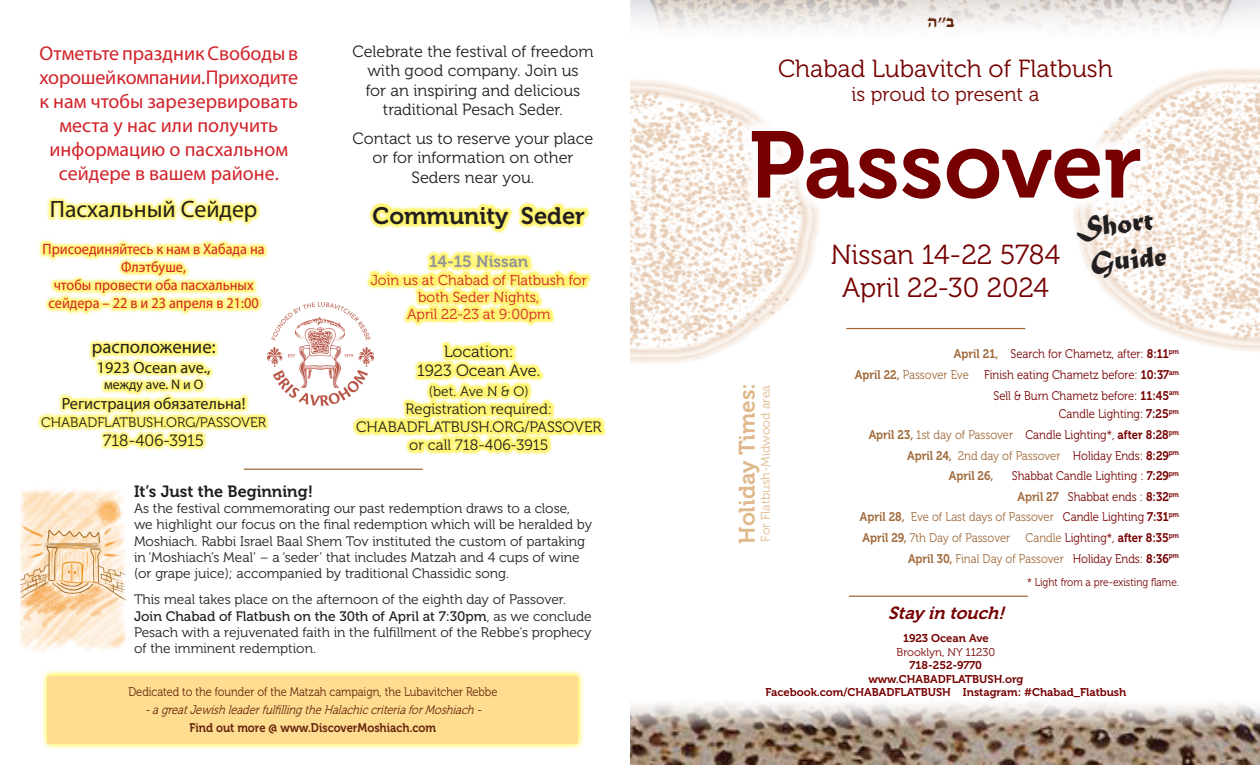
<style>
.page{position:relative;width:1260px;height:765px;background:#fff}
.page>*{position:absolute;margin:0;border:0;box-sizing:border-box;transform-origin:0 0}
.t1{font:93.75px "Museo 700";color:#760000}
.t2{font:30px/36px "Matura MT Script Capitals";color:#231f20;text-align:center}
.t3{font:27.5px/33px "Museo 300";color:#760000;text-align:center}
.t4{font:24.75px "Museo 300";color:#760000}
.t5{font:23.75px "Myriad Pro";color:#231f20}
.t6{font:23.75px "Museo 700";color:#231f20}
.t7{font:22.5px "Museo 700";color:#dfb98c}
.t8{font:20px/24px "Myriad Pro";color:#d1232a;text-align:center}
.t9{font:20px "Museo 300";color:#760000}
.t10{font:18.75px "Myriad Pro";color:#231f20}
.t11{font:700 17.62px "David";color:#64250c}
.t12{font:italic 17.5px "Museo 700";color:#760000}
.t13{font:16.25px/19.5px "Museo 300";color:#231f20;text-align:center}
.t14{font:16.25px "Myriad Pro";color:#231f20}
.t15{font:16.25px "Museo 700";color:#231f20}
.t16{font:16.25px "Museo 700";color:#939598}
.t17{font:15px/18px "Myriad Pro";color:#d1232a;text-align:center;scale:.95 1}
.t18{font:15px/18px "Museo 300";color:#231f20;text-align:center}
.t19{font:14.38px/17.2px "Museo 300";color:#d1232a;text-align:center}
.t20{font:13.75px/16.2px "Museo 300";color:#231f20}
.t21{font:13.75px "Museo 500";color:#231f20}
.t22{font:13.75px "Myriad Pro";color:#231f20}
.t23{font:12.5px/20.6px "Museo 300";color:#760000;text-align:right;scale:.9 1}
.t24{font:12.5px "Museo 300";color:#64250c;scale:.88 1}
.t25{font:italic 12.5px "Museo 300";color:#64250c;scale:.88 1}
.t26{font:12.5px "Museo 700";color:#64250c;scale:.9 1}
.t27{font:12.5px "Museo 300";color:#dfb98c}
.t28{font:12.5px "Museo 700";color:#a06939;scale:.9 1}
.t29{font:11.25px/13.5px "Museo 700";color:#760000;text-align:center}
.t30{font:11.25px "Museo 300";color:#760000;scale:.9 1}
.t31{font:11.25px "Museo 300";color:#760000}
.s1{font-family:"Museo 300"}
.s2{font-family:"Museo 700";color:#a06939}
.s3{font-family:"Museo 700"}
.s4{color:#a06939}
.s5{color:#9f6b3a}
</style>
<div class="page">
<img style="left:1138px;top:69px;width:122px;height:282px">
<img style="left:630px;top:80px;width:218px;height:283px">
<img style="left:631px;top:0;width:629px;height:28px">
<img style="left:631px;top:703px;width:629px;height:62px">
<div style="left:737px;top:44px;width:418px;height:274px;background:#fff"></div>
<hr style="left:846px;top:328px;width:179px;height:1px;background:#a06939">
<hr style="left:849px;top:596px;width:179px;height:1px;background:#a06939">
<img style="left:21px;top:489px;width:105px;height:164px">
<svg style="left:42px;top:670px;width:542px;height:79px"></svg>
<div style="left:48px;top:676px;width:530px;height:67px;background:#fedc90"></div>
<svg style="left:37px;top:197px;width:233px;height:253px"></svg>
<svg style="left:352px;top:202px;width:254px;height:252px"></svg>
<img style="left:268px;top:302px;width:105px;height:103px">
<hr style="left:244px;top:469px;width:179px;height:1px;background:#a06939">
<h3 class="t8" style="left:40px;top:41px;width:260px">Отметьте праздник Свободы в хорошей компании. Приходите к нам чтобы зарезервировать места у нас или получить информацию о пасхальном сейдере в вашем районе.</h3>
<h3 class="t5" style="left:50px;top:195px;width:209px">Пасхальный Cейдер</h3>
<p class="t17" style="left:43px;top:240px;width:235px">Присоединяйтесь к нам в Хабада на<br>Флэтбуше,<br>чтобы провести оба пасхальных сейдера – 22 в и 23 апреля в 21:00</p>
<h3 class="t10" style="left:92px;top:335px;width:125px">расположение:</h3>
<p class="t14" style="left:97px;top:357px;width:115px">1923 Ocean ave.,</p>
<p class="t22" style="left:104px;top:376px;width:101px">между ave. N и О</p>
<p class="t14" style="left:62px;top:393px;width:185px">Регистрация обязательна!</p>
<p class="t20" style="left:41px;top:414px;width:226px">CHABADFLATBUSH.ORG/PASSOVER</p>
<p class="t13" style="left:103px;top:431px;width:102px">718-406-3915</p>
<p class="t13" style="left:352px;top:42px;width:243px">Celebrate the festival of freedom with good company. Join us<br>for an inspiring and delicious traditional Pesach Seder.</p>
<p class="t13" style="left:353px;top:129px;width:242px">Contact us to reserve your place or for information on other<br>Seders near you.</p>
<h3 class="t6" style="left:373px;top:202px;width:214px">Community Seder</h3>
<p class="t16" style="left:429px;top:253px;width:101px">14-15 Nissan</p>
<p class="t19" style="left:371px;top:271px;width:218px">Join us at Chabad of Flatbush for both Seder Nights,<br>April 22-23 at 9:00pm</p>
<p class="t13" style="left:417px;top:342px;width:125px">Location:<br>1923 Ocean Ave.</p>
<p class="t20" style="left:429px;top:383px;width:101px">(bet. Ave N &amp; O)</p>
<p class="t18" style="left:356px;top:400px;width:247px">Registration required:<br>CHABADFLATBUSH.ORG/PASSOVER or call 718-406-3915</p>
<p class="t15" style="left:134px;top:482px;width:181px">It’s Just the Beginning!</p>
<p class="t20" style="left:134px;top:500px;width:460px">As the festival commemorating our past redemption draws to a close, we highlight our focus on the final redemption which will be heralded by Moshiach. Rabbi Israel Baal Shem Tov instituted the custom of partaking in ‘Moshiach’s Meal’ – a ‘seder’ that includes Matzah and 4 cups of wine (or grape juice); accompanied by traditional Chassidic song.</p>
<p class="t20" style="left:134px;top:592px;width:434px">This meal takes place on the afternoon of the eighth day of Passover.</p>
<p class="t21" style="left:134px;top:608px;width:459px">Join Chabad of Flatbush on the 30th of April at 7:30pm<span class="s1">, as we conclude</span></p>
<p class="t20" style="left:134px;top:624px;width:459px">Pesach with a rejuvenated faith in the fulfillment of the Rebbe’s prophecy of the imminent redemption.</p>
<p class="t24" style="left:128px;top:685px;width:421px">Dedicated to the founder of the Matzah campaign, the Lubavitcher Rebbe</p>
<p class="t25" style="left:145px;top:703px;width:388px">-agreatJewishleaderfulfillingtheHalachiccriteriaforMoshiach-</p>
<p class="t26" style="left:190px;top:721px;width:276px">Find out more @ www.DiscoverMoshiach.com</p>
<p class="t11" style="left:927px;top:11px;width:29px">ב"ה</p>
<h3 class="t4" style="left:778px;top:55px;width:336px">Chabad Lubavitch of Flatbush</h3>
<h3 class="t9" style="left:852px;top:84px;width:189px">is proud to present a</h3>
<h1 class="t1" style="left:749px;top:113px;width:395px">Passover</h1>
<h3 class="t7" style="left:735px;top:544px;width:162px;rotate:-90deg">Holiday Times:</h3>
<p class="t27" style="left:759px;top:542px;width:158px;rotate:-90deg">For Flatbush-Midwood area</p>
<h3 class="t3" style="left:831px;top:239px;width:231px">Nissan 14-22 5784<br>April 22-30 2024</h3>
<h2 class="t2" style="left:1075px;top:212px;width:89px;rotate:-5deg">Short<br>Guide</h2>
<p class="t23" style="left:855px;top:344px;width:362px"><span class="s2">April 21,</span> Search for Chametz, after: <span class="s3">8:11</span><sup>pm<br></sup><span class="s2">April 22,</span> <span class="s4">Passover Eve</span> Finish eating Chametz before: <span class="s3">10:37</span><sup>am<br></sup>Sell &amp; Burn Chametz before: <span class="s3">11:45</span><sup>am</sup></p>
<p class="t23" style="left:869px;top:404px;width:346px">Candle Lighting: <span class="s3">7:25</span><sup>pm<br></sup><span class="s2">April 23,</span> <span class="s4">1st day of Passover</span> Candle Lighting*, <span class="s3">after 8:28</span><sup>pm<br></sup><span class="s2">April 24,</span> <span class="s5">2nd day of Passover</span> Holiday Ends: <span class="s3">8:29</span><sup>pm</sup></p>
<p class="t28" style="left:949px;top:469px;width:51px">April 26,</p>
<p class="t23" style="left:860px;top:466px;width:356px">Shabbat Candle Lighting : <span class="s3">7:29</span><sup>pm<br></sup><span class="s2">April 27</span> Shabbat ends : <span class="s3">8:32</span><sup>pm<br></sup><span class="s2">April 28,</span> <span class="s4">Eve of Last days of Passover</span> Candle Lighting <span class="s3">7:31</span><sup>pm </sup><span class="s2">April 29,</span> <span class="s4">7th Day of Passover Candle</span> Lighting*, <span class="s3">after 8:35</span><sup>pm </sup><span class="s2">April 30,</span> <span class="s4">Final Day of Passover</span> Holiday Ends: <span class="s3">8:36</span><sup>pm</sup></p>
<p class="t30" style="left:1027px;top:576px;width:170px">* Light from a pre-existing flame.</p>
<p class="t12" style="left:888px;top:603px;width:123px">Stay in touch!</p>
<p class="t29" style="left:903px;top:632px;width:87px">1923 Ocean Ave</p>
<p class="t31" style="left:897px;top:646px;width:100px">Brooklyn, NY 11230</p>
<p class="t29" style="left:765px;top:659px;width:362px">718-252-9770<br>www.CHABADFLATBUSH.org<br>Facebook.com/CHABADFLATBUSH Instagram: #Chabad_Flatbush</p>
</div>
